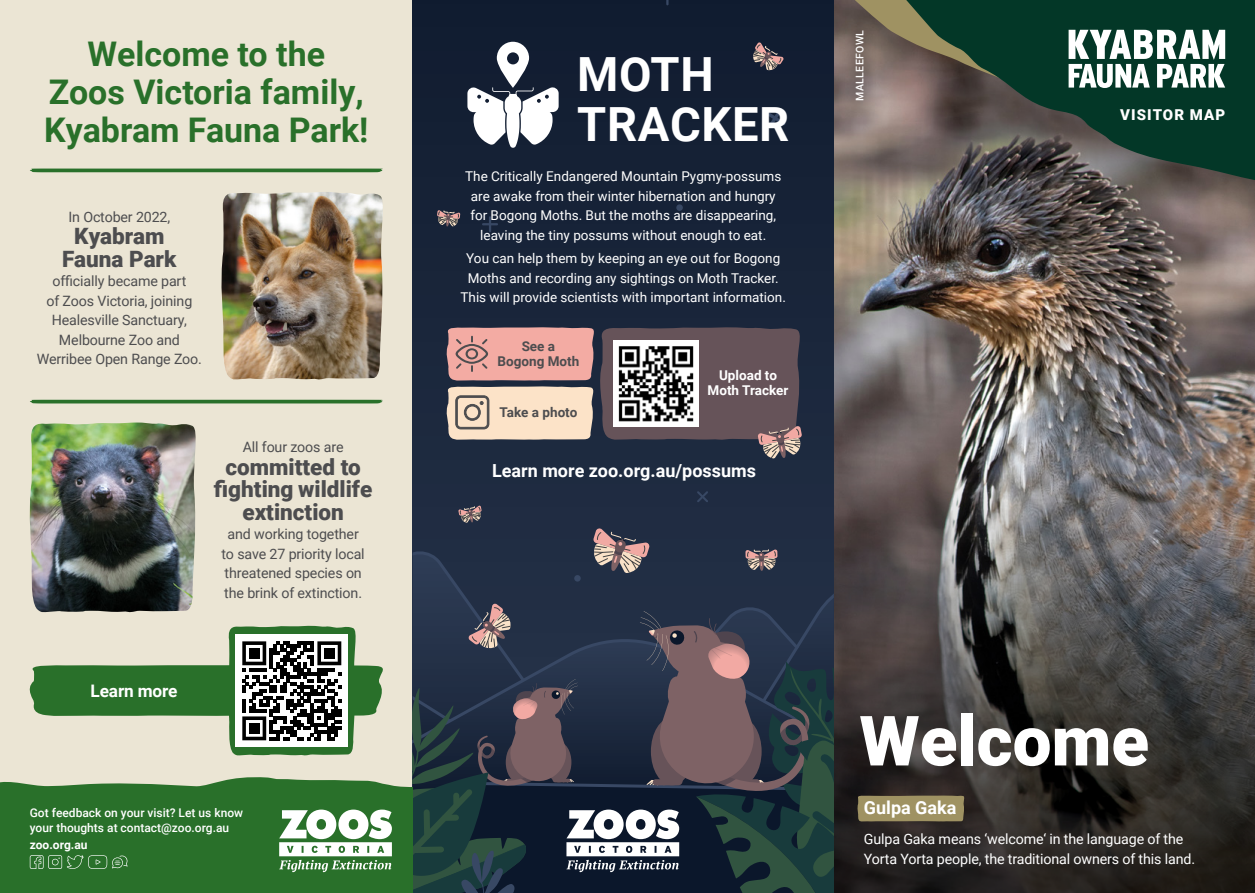
<style>
.page{position:relative;width:1255px;height:893px;background:#fff}
.page>*{position:absolute;margin:0;border:0;box-sizing:border-box;transform-origin:0 0}
.t1{font:900 69.3px "Roboto";color:#fff}
.t2{font:700 47.1px/49.5px "Roboto";letter-spacing:.015em;color:#fff}
.t3{font:700 33.9px/38.1px "Roboto";color:#29702a;text-align:center}
.t4{font:900 22.5px/22.5px "Roboto";color:#4d4d4f;text-align:center}
.t5{font:700 18px "Roboto";color:#fff}
.t6{font:700 17.25px "Roboto";letter-spacing:-.01em;color:#fff}
.t7{font:900 15px "Roboto";letter-spacing:.07em;color:#fff}
.t8{font:14.25px/19.5px "Roboto";letter-spacing:-.01em;color:#4d4d4f;text-align:center}
.t9{font:14.25px/19.5px "Roboto";letter-spacing:-.01em;color:#fff}
.t10{font:13.5px/19.5px "Roboto";color:#fff;text-align:center}
.t11{font:700 13.5px/15px "Roboto";color:#4d4d4f;text-align:center}
.t12{font:700 13.5px/15px "Roboto";color:#fff;text-align:center}
.t13{font:500 12px/15px "Roboto";color:#fff}
.t14{font:700 12px "Roboto";color:#fff}
.t15{font:500 10.5px "Roboto";letter-spacing:.035em;color:#fff}
</style>
<div class="page">
<div style="left:0;top:0;width:412px;height:893px;background:#ebe5d4"></div>
<img style="left:833px;top:0;width:421px;height:426px">
<svg style="left:834px;top:0;width:54px;height:89px;background:#7b6d5f"></svg>
<svg style="left:888px;top:0;width:366px;height:197px;background:#364a3f"></svg>
<svg style="left:833px;top:426px;width:421px;height:467px;background:#4b4746"></svg>
<div style="left:412px;top:0;width:421px;height:893px;background:#162237"></div>
<div style="left:676px;top:204px;width:6px;height:7px;background:#384864;border-radius:50%"></div>
<svg style="left:765px;top:108px;width:20px;height:21px"></svg>
<svg style="left:483px;top:217px;width:14px;height:14px"></svg>
<svg style="left:446px;top:327px;width:356px;height:132px"></svg>
<svg style="left:437px;top:210px;width:23px;height:17px"></svg>
<svg style="left:753px;top:42px;width:31px;height:29px"></svg>
<svg style="left:412px;top:491px;width:421px;height:402px"></svg>
<svg style="left:467px;top:42px;width:91px;height:106px"></svg>
<svg style="left:1068px;top:30px;width:157px;height:58px"></svg>
<svg style="left:856px;top:795px;width:109px;height:26px;background:#978b5d"></svg>
<img style="left:221px;top:192px;width:162px;height:187px">
<img style="left:29px;top:422px;width:167px;height:190px">
<svg style="left:30px;top:168px;width:353px;height:4px"></svg>
<svg style="left:30px;top:400px;width:353px;height:3px"></svg>
<div style="left:0;top:777px;width:412px;height:116px;background:#29702a"></div>
<svg style="left:279px;top:810px;width:113px;height:62px;background:#a4c2a5"></svg>
<svg style="left:30px;top:855px;width:98px;height:14px"></svg>
<svg style="left:29px;top:625px;width:354px;height:131px"></svg>
<div style="left:249px;top:648px;width:10px;height:10px;background:#000"></div>
<div style="left:324px;top:648px;width:10px;height:10px;background:#000"></div>
<div style="left:249px;top:723px;width:10px;height:10px;background:#000"></div>
<svg style="left:842px;top:18px;width:35px;height:96px;background:#7c6d68"></svg>
<h3 class="t3" style="left:44px;top:34px;width:326px">Welcome to the<br>Zoos Victoria family,<br>Kyabram Fauna Park!</h3>
<p class="t8" style="left:68px;top:207px;width:103px">In October 2022,</p>
<h3 class="t4" style="left:62px;top:224px;width:116px">Kyabram<br>Fauna Park</h3>
<p class="t8" style="left:37px;top:271px;width:167px">officially became part<br>of Zoos Victoria, joining<br>Healesville Sanctuary,<br>Melbourne Zoo and<br>Werribee Open Range Zoo.</p>
<p class="t8" style="left:243px;top:437px;width:102px">All four zoos are</p>
<h3 class="t4" style="left:214px;top:454px;width:160px">committed to fighting wildlife extinction</h3>
<p class="t8" style="left:221px;top:524px;width:145px">and working together to save 27 priority local threatened species on the brink of extinction.</p>
<p class="t6" style="left:91px;top:678px;width:88px">Learn more</p>
<p class="t13" style="left:30px;top:805px;width:215px">Got feedback on your visit? Let us know your thoughts at contact@zoo.org.au</p>
<p class="t14" style="left:30px;top:837px;width:59px">zoo.org.au</p>
<h2 class="t2" style="left:577px;top:48px;width:213px">MOTH<br>TRACKER</h2>
<p class="t10" style="left:465px;top:166px;width:318px">The Critically Endangered Mountain Pygmy-possums are awake from their winter hibernation and hungry for Bogong Moths. But the moths are disappearing, leaving the tiny possums without enough to eat.</p>
<p class="t10" style="left:460px;top:248px;width:327px">You can help them by keeping an eye out for Bogong<br>Moths and recording any sightings on Moth Tracker.<br>This will provide scientists with important information.</p>
<p class="t11" style="left:497px;top:339px;width:83px">See a<br>Bogong Moth</p>
<p class="t11" style="left:499px;top:404px;width:79px">Take a photo</p>
<p class="t12" style="left:707px;top:367px;width:82px">Upload to<br>Moth Tracker</p>
<h3 class="t5" style="left:492px;top:458px;width:265px">Learn more zoo.org.au/possums</h3>
<p class="t15" style="left:852px;top:101px;width:72px;rotate:-90deg">MALLEEFOWL</p>
<p class="t7" style="left:1120px;top:104px;width:106px">VISITOR MAP</p>
<h1 class="t1" style="left:859px;top:692px;width:291px">Welcome</h1>
<h3 class="t5" style="left:863px;top:795px;width:94px">Gulpa Gaka</h3>
<p class="t9" style="left:863px;top:829px;width:333px">Gulpa Gaka means ‘welcome‘ in the language of the<br>Yorta Yorta people, the traditional owners of this land.</p>
</div>
